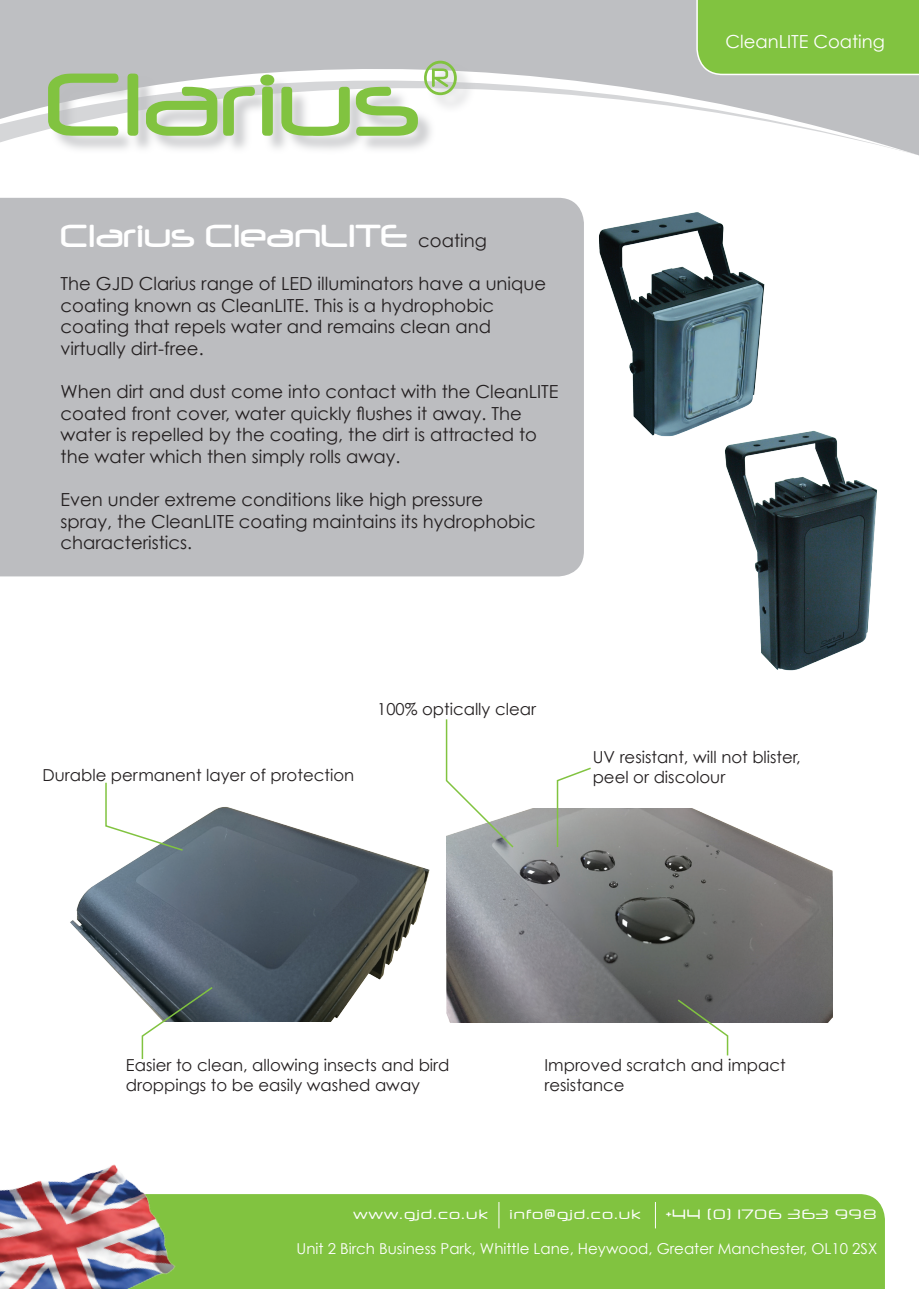
<style>
.page{position:relative;width:919px;height:1289px;background:#fff}
.page>*{position:absolute;margin:0;border:0;box-sizing:border-box;transform-origin:0 0}
.t1{font:104.55px "Neuropol";color:#81c340}
.t2{font:37.5px "Neuropol";color:#fff}
.t3{font:18px/21.6px "Century Gothic";color:#231f20}
.t4{font:18px "Century Gothic";color:#fff}
.t5{font:16.5px/19.8px "Century Gothic";color:#231f20}
.t6{font:15px "Century Gothic";color:#fff}
.t7{font:13.5px "Neuropol X Free";letter-spacing:.02em;color:#fff}
.s1{font-family:"Century Gothic";font-size:18px;color:#231f20}
</style>
<div class="page">
<div style="left:0;top:198px;width:584px;height:378px;background:#bcbdc0"></div>
<svg style="left:0;top:0;width:918px;height:155px;fill:#bebfc2"></svg>
<div style="left:50px;top:63px;width:425px;height:92px;background:#bcbdc0;opacity:.75"></div>
<div style="left:695px;top:0;width:223px;height:76px;background:#81c340"></div>
<div style="left:183px;top:1194px;width:701px;height:94px;background:#81c340"></div>
<svg style="left:498px;top:1201px;width:1px;height:27px"></svg>
<svg style="left:655px;top:1201px;width:1px;height:27px"></svg>
<img style="left:0;top:1164px;width:183px;height:124px">
<img style="left:725px;top:430px;width:152px;height:241px">
<img style="left:599px;top:212px;width:165px;height:226px">
<img style="left:70px;top:807px;width:360px;height:214px">
<img style="left:446px;top:808px;width:386px;height:214px">
<svg style="left:104px;top:782px;width:80px;height:70px"></svg>
<svg style="left:141px;top:985px;width:73px;height:74px"></svg>
<svg style="left:676px;top:998px;width:53px;height:58px"></svg>
<svg style="left:556px;top:767px;width:36px;height:81px"></svg>
<svg style="left:445px;top:719px;width:70px;height:130px"></svg>
<p class="t1" style="left:46px;top:49px;width:415px">Clarius<sup>®</sup></p>
<p class="t2" style="left:61px;top:216px;width:427px">Clarius CleanLITE <span class="s1">coating</span></p>
<p class="t3" style="left:61px;top:272px;width:487px">The GJD Clarius range of LED illuminators have a unique coating known as CleanLITE. This is a hydrophobic coating that repels water and remains clean and virtually dirt-free.</p>
<p class="t3" style="left:61px;top:380px;width:499px">When dirt and dust come into contact with the CleanLITE coated front cover, water quickly flushes it away. The water is repelled by the coating, the dirt is attracted to the water which then simply rolls away.</p>
<p class="t3" style="left:61px;top:488px;width:476px">Even under extreme conditions like high pressure spray, the CleanLITE coating maintains its hydrophobic characteristics.</p>
<p class="t4" style="left:725px;top:30px;width:161px">CleanLITE Coating</p>
<p class="t5" style="left:43px;top:764px;width:313px">Durable permanent layer of protection</p>
<p class="t5" style="left:377px;top:698px;width:160px">100% optically clear</p>
<p class="t5" style="left:592px;top:746px;width:209px">UV resistant, will not blister, peel or discolour</p>
<p class="t5" style="left:126px;top:1055px;width:325px">Easier to clean, allowing insects and bird droppings to be easily washed away</p>
<p class="t5" style="left:544px;top:1055px;width:242px">Improved scratch and impact resistance</p>
<p class="t7" style="left:353px;top:1205px;width:137px">www.gjd.co.uk</p>
<p class="t7" style="left:509px;top:1205px;width:133px">info@gjd.co.uk</p>
<p class="t7" style="left:666px;top:1205px;width:213px">+44 (0) 1706 363 998</p>
<p class="t6" style="left:296px;top:1238px;width:582px">Unit 2 Birch Business Park, Whittle Lane, Heywood, Greater Manchester, OL10 2SX</p>
</div>
